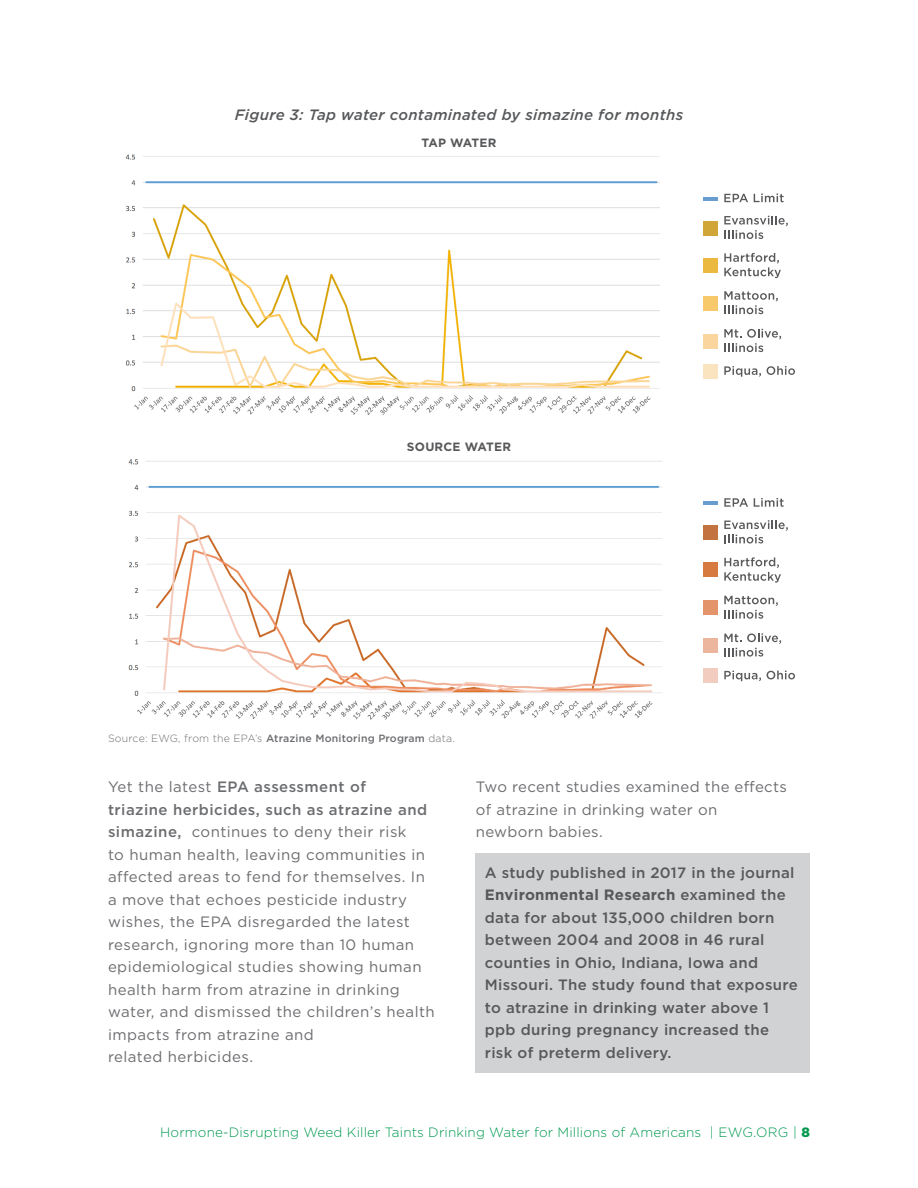
<style>
.page{position:relative;width:918px;height:1188px;background:#fff}
.page>*{position:absolute;margin:0;border:0;box-sizing:border-box;transform-origin:0 0}
.Body{font:15px/22.5px "Gotham";letter-spacing:.03em;color:#6c6d70}
.Bullets{font:500 15px/22.5px "Gotham";letter-spacing:.02em;color:#57585a}
.Table_Title{font:italic 500 15px "Gotham";letter-spacing:.02em;color:#57585a}
.t1{font:300 13.5px "Gotham";letter-spacing:.01em;color:#00994f}
.Table_Title-2{font:700 12px "Gotham";letter-spacing:.02em;color:#57585a}
.Table_Title-3{font:700 12px "Gotham";letter-spacing:-.025em;color:#57585a}
.SOURCE{font:300 10.5px "Gotham";letter-spacing:.02em;color:#6c6d70}
.s1{font-weight:500}
.s2{font-weight:700}
.s3{font-weight:900}
</style>
<div class="page">
<div style="left:476px;top:853px;width:334px;height:219px;background:#d1d2d4"></div>
<img style="left:125px;top:154px;width:535px;height:261px">
<img style="left:128px;top:459px;width:534px;height:261px">
<svg style="left:724px;top:194px;width:24px;height:8px"></svg>
<svg style="left:754px;top:194px;width:30px;height:8px"></svg>
<hr style="left:703px;top:197px;width:14px;height:4px;background:#699ccf">
<svg style="left:724px;top:216px;width:64px;height:23px"></svg>
<div style="left:703px;top:221px;width:14px;height:14px;background:#d1a638"></div>
<svg style="left:724px;top:253px;width:57px;height:25px"></svg>
<div style="left:703px;top:258px;width:14px;height:15px;background:#ebb840"></div>
<svg style="left:724px;top:291px;width:54px;height:23px"></svg>
<div style="left:703px;top:296px;width:14px;height:15px;background:#f7c96b"></div>
<svg style="left:724px;top:329px;width:57px;height:23px"></svg>
<div style="left:703px;top:334px;width:14px;height:14px;background:#fad69e"></div>
<svg style="left:724px;top:366px;width:37px;height:11px"></svg>
<svg style="left:767px;top:366px;width:28px;height:9px"></svg>
<div style="left:703px;top:364px;width:14px;height:15px;background:#fae3bf"></div>
<svg style="left:724px;top:498px;width:24px;height:9px"></svg>
<svg style="left:754px;top:498px;width:30px;height:9px"></svg>
<hr style="left:703px;top:501px;width:14px;height:4px;background:#699ccf">
<svg style="left:724px;top:520px;width:64px;height:24px"></svg>
<div style="left:703px;top:525px;width:14px;height:15px;background:#c27340"></div>
<svg style="left:724px;top:557px;width:57px;height:26px"></svg>
<div style="left:703px;top:563px;width:14px;height:14px;background:#d67a40"></div>
<svg style="left:724px;top:596px;width:54px;height:23px"></svg>
<div style="left:703px;top:601px;width:14px;height:14px;background:#e3946b"></div>
<svg style="left:724px;top:633px;width:57px;height:24px"></svg>
<div style="left:703px;top:639px;width:14px;height:14px;background:#ebb59e"></div>
<svg style="left:724px;top:671px;width:37px;height:10px"></svg>
<svg style="left:767px;top:671px;width:28px;height:8px"></svg>
<div style="left:703px;top:669px;width:14px;height:14px;background:#f2ccbf"></div>
<p class="Table_Title" style="left:235px;top:105px;width:450px">Figure 3: Tap water contaminated by simazine for months</p>
<p class="Table_Title-3" style="left:422px;top:135px;width:76px">TAP WATER</p>
<p class="Table_Title-2" style="left:407px;top:439px;width:106px">SOURCE WATER</p>
<p class="SOURCE" style="left:108px;top:732px;width:348px">Source: EWG, from the EPA’s <span class="s1">Atrazine Monitoring Program</span> data.</p>
<p class="Body" style="left:108px;top:775px;width:328px">Yet the latest <span class="s1">EPA assessment of<br>triazine herbicides, such as atrazine and simazine,</span> continues to deny their risk<br>to human health, leaving communities in affected areas to fend for themselves. In a move that echoes pesticide industry wishes, the EPA disregarded the latest research, ignoring more than 10 human epidemiological studies showing human health harm from atrazine in drinking water, and dismissed the children’s health impacts from atrazine and<br>related herbicides.</p>
<p class="Body" style="left:476px;top:775px;width:313px">Two recent studies examined the effects of atrazine in drinking water on newborn babies.</p>
<p class="Bullets" style="left:485px;top:861px;width:314px">A study published in 2017 in the journal <span class="s2">Environmental Research</span> examined the data for about 135,000 children born between 2004 and 2008 in 46 rural counties in Ohio, Indiana, Iowa and Missouri. The study found that exposure to atrazine in drinking water above 1 ppb during pregnancy increased the risk of preterm delivery.</p>
<p class="t1" style="left:160px;top:1124px;width:651px">Hormone-Disrupting Weed Killer Taints Drinking Water for Millions of Americans | EWG.ORG | <span class="s3">8</span></p>
</div>
